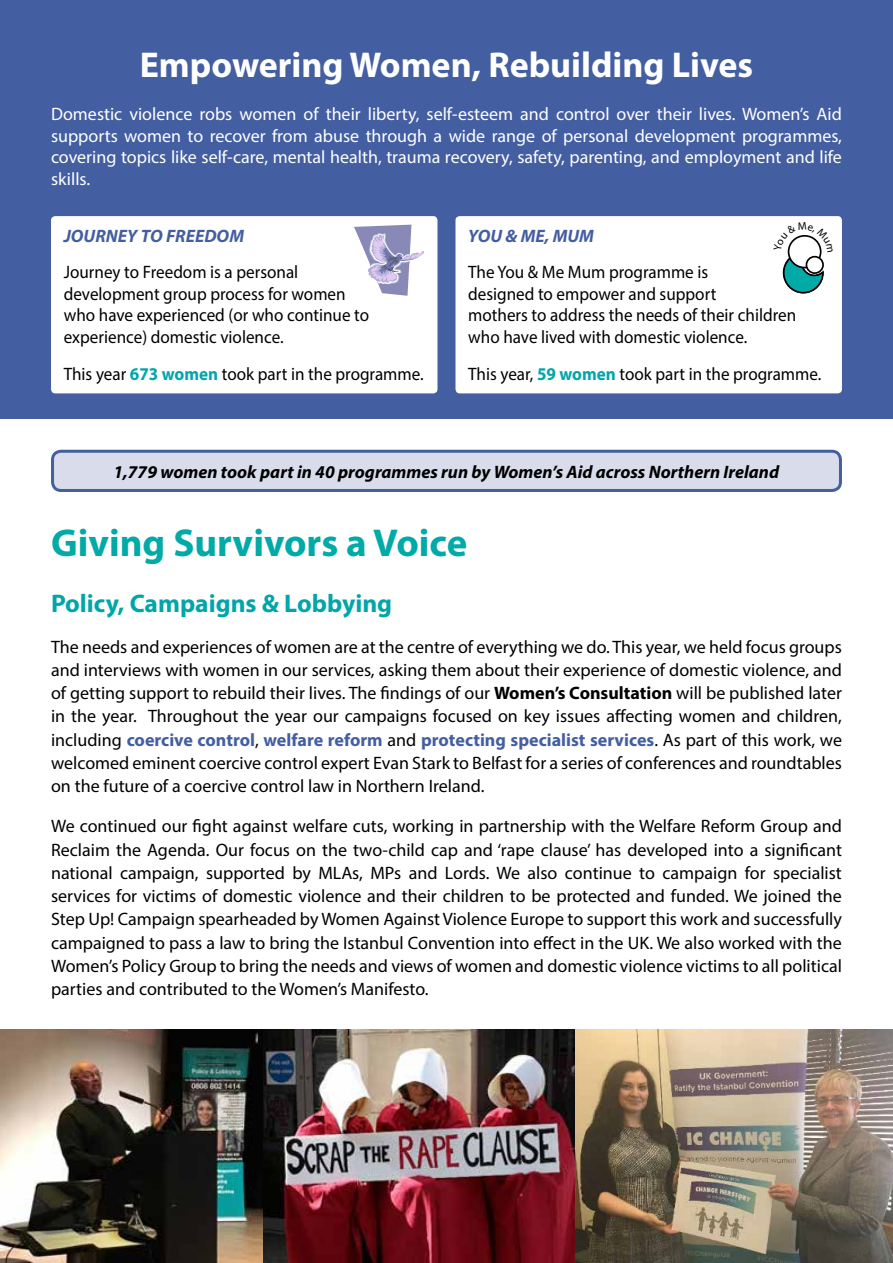
<style>
.page{position:relative;width:893px;height:1263px;background:#fff}
.page>*{position:absolute;margin:0;border:0;box-sizing:border-box;transform-origin:0 0}
.t1{font:700 39px "Myriad Pro";color:#00aaa7}
.t2{font:700 36px "Myriad Pro";color:#fff}
.t3{font:700 25.5px "Myriad Pro";color:#00a6aa}
.t4{font:18px/23.2px "Myriad Pro";color:#000;text-align:justify}
.t5{font:18px/21.6px "Myriad Pro";color:#000;scale:.95 1}
.t6{font:18px/21.6px "Myriad Pro";color:#fff;text-align:justify}
.t7{font:italic 700 18px "Myriad Pro";color:#000}
.t8{font:italic 700 18px "Myriad Pro";color:#435ea1}
.s1{font-weight:700;color:#00a6aa}
.s2{font-weight:700}
.s3{font-weight:700;color:#435ea1}
</style>
<div class="page">
<div style="left:53px;top:451px;width:787px;height:39px;background:#d9dceb;border-radius:9px"></div>
<div style="left:51px;top:450px;width:791px;height:42px;border:3px solid #435ea1;border-radius:9px"></div>
<div style="left:0;top:0;width:893px;height:418px;background:#435ea1"></div>
<div style="left:51px;top:216px;width:386px;height:177px;background:#fff;border-radius:4px"></div>
<div style="left:455px;top:216px;width:387px;height:177px;background:#fff;border-radius:4px"></div>
<svg style="left:354px;top:225px;width:70px;height:71px"></svg>
<img style="left:0;top:1029px;width:263px;height:234px">
<img style="left:263px;top:1029px;width:312px;height:234px">
<img style="left:575px;top:1029px;width:318px;height:234px">
<svg style="left:782px;top:235px;width:42px;height:59px"></svg>
<h2 class="t2" style="left:140px;top:42px;width:615px">Empowering Women, Rebuilding Lives</h2>
<p class="t6" style="left:51px;top:103px;width:792px">Domestic violence robs women of their liberty, self-esteem and control over their lives. Women’s Aid supports women to recover from abuse through a wide range of personal development programmes, covering topics like self-care, mental health, trauma recovery, safety, parenting, and employment and life skills.</p>
<p class="t8" style="left:64px;top:224px;width:182px">JOURNEY TO FREEDOM</p>
<p class="t5" style="left:64px;top:261px;width:323px">Journey to Freedom is a personal development group process for women who have experienced (or who continue to experience) domestic violence.</p>
<p class="t5" style="left:64px;top:362px;width:380px">This year <span class="s1">673 women</span> took part in the programme.</p>
<p class="t8" style="left:468px;top:224px;width:127px">YOU &amp; ME, MUM</p>
<p class="t5" style="left:468px;top:261px;width:347px">The You &amp; Me Mum programme is<br>designed to empower and support<br>mothers to address the needs of their children who have lived with domestic violence.</p>
<p class="t5" style="left:468px;top:362px;width:373px">This year, <span class="s1">59 women</span> took part in the programme.</p>
<p class="t7" style="left:113px;top:460px;width:667px">1,779 women took part in 40 programmes run by Women’s Aid across Northern Ireland</p>
<h1 class="t1" style="left:51px;top:518px;width:418px">Giving Survivors a Voice</h1>
<h3 class="t3" style="left:51px;top:587px;width:343px">Policy, Campaigns &amp; Lobbying</h3>
<p class="t4" style="left:51px;top:635px;width:792px">The needs and experiences of women are at the centre of everything we do. This year, we held focus groups and interviews with women in our services, asking them about their experience of domestic violence, and of getting support to rebuild their lives. The findings of our <span class="s2">Women’s Consultation</span> will be published later in the year. Throughout the year our campaigns focused on key issues affecting women and children, including <span class="s3">coercive control</span>, <span class="s3">welfare reform</span> and <span class="s3">protecting specialist services</span>. As part of this work, we welcomed eminent coercive control expert Evan Stark to Belfast for a series of conferences and roundtables on the future of a coercive control law in Northern Ireland.</p>
<p class="t4" style="left:51px;top:814px;width:792px">We continued our fight against welfare cuts, working in partnership with the Welfare Reform Group and Reclaim the Agenda. Our focus on the two-child cap and ‘rape clause’ has developed into a significant national campaign, supported by MLAs, MPs and Lords. We also continue to campaign for specialist services for victims of domestic violence and their children to be protected and funded. We joined the Step Up! Campaign spearheaded by Women Against Violence Europe to support this work and successfully campaigned to pass a law to bring the Istanbul Convention into effect in the UK. We also worked with the Women’s Policy Group to bring the needs and views of women and domestic violence victims to all political parties and contributed to the Women’s Manifesto.</p>
</div>
